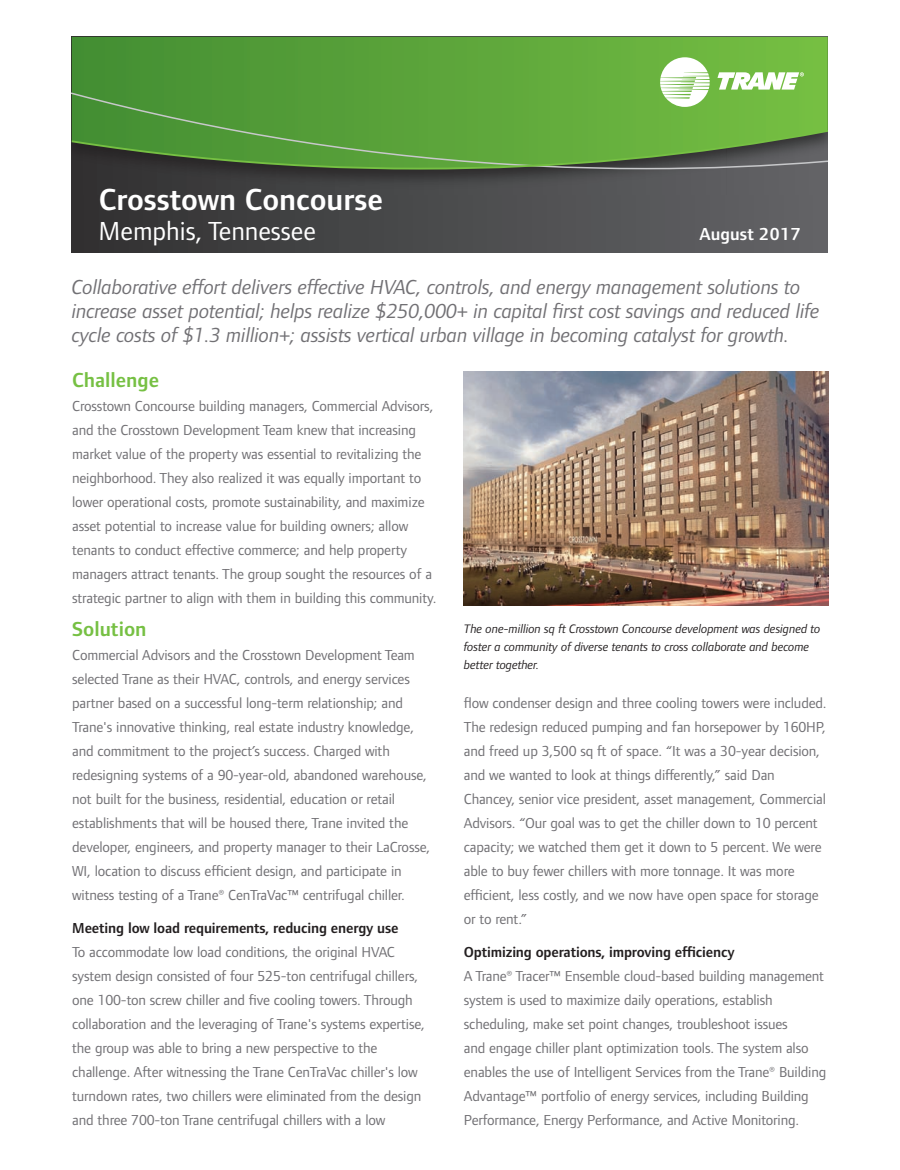
<style>
.page{position:relative;width:900px;height:1170px;background:#fff}
.page>*{position:absolute;margin:0;border:0;box-sizing:border-box;transform-origin:0 0}
.t1{font:600 31.5px "Foundry Form Sans";color:#fff}
.t2{font:27px "Foundry Form Sans";color:#fff}
.t3{font:italic 21px/24px "Foundry Form Sans";letter-spacing:-.01em;color:#717074}
.t4{font:600 21px "Foundry Form Sans";color:#76c043}
.t5{font:600 18px "Foundry Form Sans";color:#fff}
.t6{font:15px/24px "Foundry Form Sans";letter-spacing:-.01em;color:#717074}
.t7{font:600 15px "Foundry Form Sans";letter-spacing:-.01em;color:#231f20}
.t8{font:italic 12.75px/18px "Foundry Form Sans";letter-spacing:-.01em;color:#231f20}
</style>
<div class="page">
<div style="left:72px;top:194px;width:756px;height:59px;background:linear-gradient(to right,#323132,#646467)"></div>
<img style="left:72px;top:175px;width:756px;height:19px">
<svg style="left:72px;top:37px;width:756px;height:138px;background:#589b3a"></svg>
<svg style="left:72px;top:92px;width:756px;height:38px;background:#5da53b"></svg>
<svg style="left:72px;top:130px;width:756px;height:40px;background:#578b40"></svg>
<svg style="left:660px;top:57px;width:50px;height:50px"></svg>
<svg style="left:717px;top:72px;width:87px;height:18px"></svg>
<img style="left:464px;top:371px;width:364px;height:234px">
<h1 class="t1" style="left:99px;top:181px;width:285px">Crosstown Concourse</h1>
<h2 class="t2" style="left:99px;top:215px;width:218px">Memphis, Tennessee</h2>
<p class="t5" style="left:700px;top:223px;width:103px">August 2017</p>
<p class="t3" style="left:72px;top:275px;width:749px">Collaborative effort delivers effective HVAC, controls, and energy management solutions to increase asset potential; helps realize $250,000+ in capital first cost savings and reduced life cycle costs of $1.3 million+; assists vertical urban village in becoming catalyst for growth.</p>
<h3 class="t4" style="left:72px;top:368px;width:89px">Challenge</h3>
<p class="t6" style="left:72px;top:394px;width:366px">Crosstown Concourse building managers, Commercial Advisors, and the Crosstown Development Team knew that increasing market value of the property was essential to revitalizing the neighborhood. They also realized it was equally important to lower operational costs, promote sustainability, and maximize asset potential to increase value for building owners; allow tenants to conduct effective commerce; and help property managers attract tenants. The group sought the resources of a strategic partner to align with them in building this community.</p>
<h3 class="t4" style="left:72px;top:617px;width:76px">Solution</h3>
<p class="t6" style="left:72px;top:643px;width:360px">Commercial Advisors and the Crosstown Development Team selected Trane as their HVAC, controls, and energy services partner based on a successful long-term relationship; and Trane's innovative thinking, real estate industry knowledge, and commitment to the project’s success. Charged with redesigning systems of a 90-year-old, abandoned warehouse, not built for the business, residential, education or retail establishments that will be housed there, Trane invited the developer, engineers, and property manager to their LaCrosse, WI, location to discuss efficient design, and participate in witness testing of a Trane® CenTraVac™ centrifugal chiller.</p>
<p class="t7" style="left:72px;top:919px;width:328px">Meeting low load requirements, reducing energy use</p>
<p class="t6" style="left:72px;top:940px;width:354px">To accommodate low load conditions, the original HVAC system design consisted of four 525-ton centrifugal chillers, one 100-ton screw chiller and five cooling towers. Through collaboration and the leveraging of Trane's systems expertise, the group was able to bring a new perspective to the challenge. After witnessing the Trane CenTraVac chiller's low turndown rates, two chillers were eliminated from the design and three 700-ton Trane centrifugal chillers with a low</p>
<p class="t8" style="left:464px;top:620px;width:358px">The one-million sq ft Crosstown Concourse development was designed to foster a community of diverse tenants to cross collaborate and become better together.</p>
<p class="t6" style="left:464px;top:691px;width:364px">flow condenser design and three cooling towers were included.<br>The redesign reduced pumping and fan horsepower by 160HP, and freed up 3,500 sq ft of space. “It was a 30-year decision, and we wanted to look at things differently,” said Dan Chancey, senior vice president, asset management, Commercial Advisors. “Our goal was to get the chiller down to 10 percent capacity; we watched them get it down to 5 percent. We were able to buy fewer chillers with more tonnage. It was more efficient, less costly, and we now have open space for storage or to rent.”</p>
<p class="t7" style="left:464px;top:943px;width:272px">Optimizing operations, improving efficiency</p>
<p class="t6" style="left:464px;top:964px;width:364px">A Trane® Tracer™ Ensemble cloud-based building management system is used to maximize daily operations, establish scheduling, make set point changes, troubleshoot issues<br>and engage chiller plant optimization tools. The system also enables the use of Intelligent Services from the Trane® Building Advantage™ portfolio of energy services, including Building Performance, Energy Performance, and Active Monitoring.</p>
</div>
